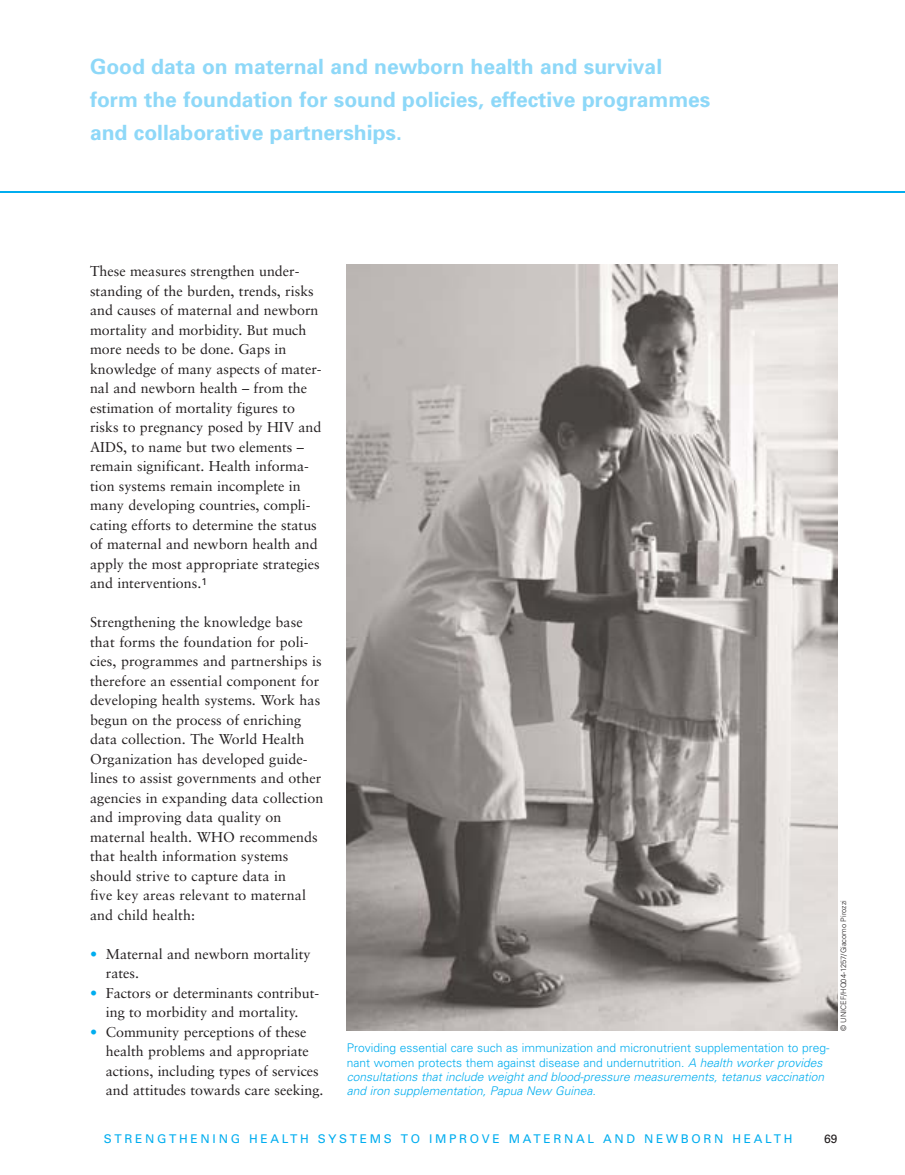
<style>
.page{position:relative;width:905px;height:1175px;background:#fff}
.page>*{position:absolute;margin:0;border:0;box-sizing:border-box;transform-origin:0 0}
.t1{font:700 21px/33px "Univers";color:#8ed8f8}
.t2{font:14.25px/19.5px "Sabon";color:#231f20}
.t3{font:italic 300 12px/14.4px "Univers";color:#00adef}
.t4{font:12px "Univers";letter-spacing:.22em;color:#00adef}
.t5{font:12px "Univers";color:#231f20}
.t6{font:300 7.5px "Univers";color:#231f20}
.s1{color:#00adef}
.s2{font-style:normal}
</style>
<div class="page">
<hr style="left:0;top:191px;width:904px;height:2px;background:#00adef">
<img style="left:346px;top:265px;width:491px;height:766px">
<h1 class="t1" style="left:90px;top:52px;width:622px">Good data on maternal and newborn health and survival form the foundation for sound policies, effective programmes and collaborative partnerships.</h1>
<p class="t2" style="left:90px;top:263px;width:233px">These measures strengthen under&shy;standing of the burden, trends, risks and causes of maternal and newborn mortality and morbidity. But much more needs to be done. Gaps in knowledge of many aspects of mater&shy;nal and newborn health – from the estimation of mortality figures to risks to pregnancy posed by HIV and AIDS, to name but two elements – remain significant. Health informa&shy;tion systems remain incomplete in many developing countries, compli&shy;cating efforts to determine the status of maternal and newborn health and apply the most appropriate strategies and interventions.<sup>1</sup></p>
<p class="t2" style="left:90px;top:614px;width:235px">Strengthening the knowledge base that forms the foundation for poli&shy;cies, programmes and partnerships is therefore an essential component for developing health systems. Work has begun on the process of enriching data collection. The World Health Organization has developed guide&shy;lines to assist governments and other agencies in expanding data collection and improving data quality on maternal health. WHO recommends that health information systems should strive to capture data in<br>five key areas relevant to maternal and child health:</p>
<p class="t2" style="left:106px;top:945px;width:206px;text-indent:-16px"><span class="s1">•</span> Maternal and newborn mortality rates.</p>
<p class="t2" style="left:90px;top:984px;width:231px;text-align:center"><span class="s1">•</span> Factors or determinants contribut&shy;ing to morbidity and mortality.</p>
<p class="t2" style="left:106px;top:1023px;width:219px;text-indent:-16px"><span class="s1">•</span> Community perceptions of these health problems and appropriate actions, including types of services and attitudes towards care seeking.</p>
<p class="t4" style="left:104px;top:1134px;width:690px">STRENGTHENING HEALTH SYSTEMS TO IMPROVE MATERNAL AND NEWBORN HEALTH</p>
<p class="t5" style="left:824px;top:1134px;width:15px">69</p>
<p class="t6" style="left:840px;top:1030px;width:132px;rotate:-90deg">© UNICEF/HQ04-1257/Giacomo Pirozzi</p>
<p class="t3" style="left:346px;top:1041px;width:484px"><span class="s2">Providing essential care such as immunization and micronutrient supplementation to preg&shy;nant women protects them against disease and undernutrition.</span> A health worker provides consultations that include weight and blood-pressure measurements, tetanus vaccination and iron supplementation, Papua New Guinea.</p>
</div>
